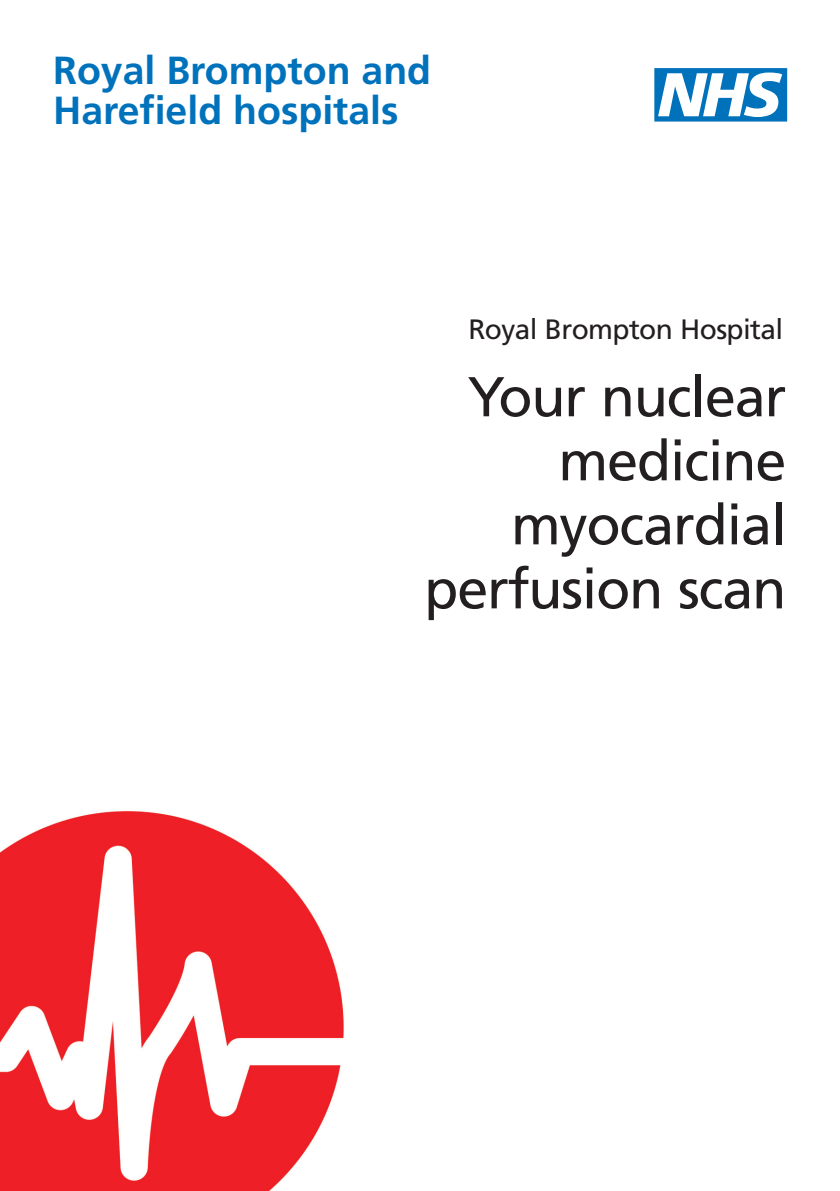
<style>
.page{position:relative;width:840px;height:1191px;background:#fff}
.page>*{position:absolute;margin:0;border:0;box-sizing:border-box;transform-origin:0 0}
.t1{font:56px/64px "Frutiger";letter-spacing:-.02em;color:#231f20;text-align:right}
.t2{font:700 39.2px/39.8px "Frutiger";color:#0072bc}
.t3{font:28px "Frutiger";letter-spacing:-.02em;color:#231f20}
</style>
<div class="page">
<img style="left:0;top:811px;width:344px;height:380px">
<svg style="left:654px;top:68px;width:132px;height:54px"></svg>
<p class="t2" style="left:53px;top:54px;width:379px">Royal Brompton and<br>Harefield hospitals</p>
<p class="t3" style="left:468px;top:317px;width:316px">Royal Brompton Hospital</p>
<p class="t1" style="left:424px;top:369px;width:363px">Your nuclear medicine myocardial perfusion scan</p>
</div>
